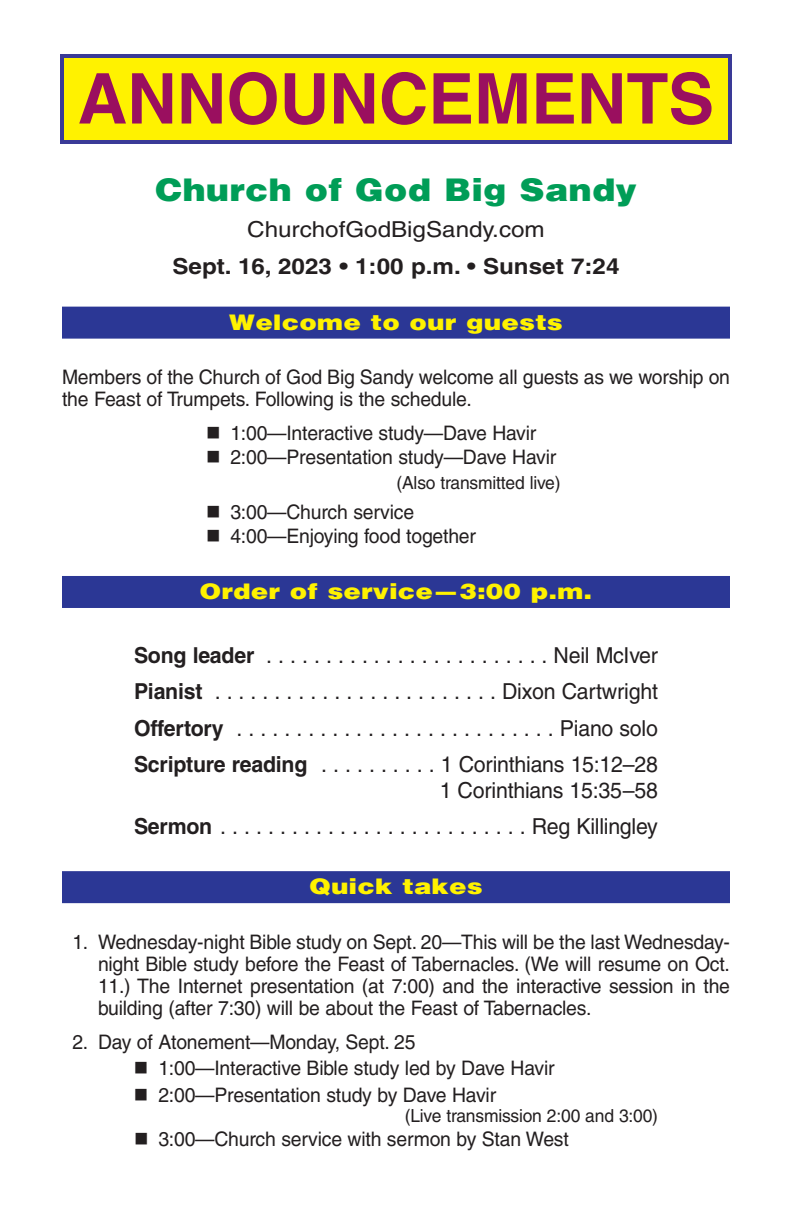
<style>
.page{position:relative;width:792px;height:1224px;background:#fff}
.page>*{position:absolute;margin:0;border:0;box-sizing:border-box;transform-origin:0 0}
.t1{font:700 70px "Helvetica";color:#9a0f5f}
.t2{font:900 32px "Helvetica";color:#009d57;scale:1.1 1}
.t3{font:22px/36.2px "Helvetica";letter-spacing:-.01em;color:#231f20;text-align:justify}
.t4{font:900 22px "Helvetica";color:#fff200;scale:1.2 1}
.t5{font:700 22px "Helvetica";color:#231f20;scale:1.1 1}
.t6{font:22px "Helvetica";letter-spacing:-.01em;color:#231f20;scale:1.1 1}
.t7{font:20px/22.2px "Helvetica";letter-spacing:-.01em;color:#231f20}
.t8{font:18px "Helvetica";letter-spacing:-.01em;color:#231f20}
.s1{font-weight:700}
</style>
<div class="page">
<div style="left:62px;top:56px;width:668px;height:86px;background:#fff200"></div>
<div style="left:60px;top:54px;width:672px;height:90px;border:4px solid #3a3a97"></div>
<div style="left:62px;top:307px;width:668px;height:32px;background:#2b3795"></div>
<div style="left:62px;top:576px;width:668px;height:32px;background:#2b3795"></div>
<div style="left:62px;top:871px;width:668px;height:32px;background:#2b3795"></div>
<h1 class="t1" style="left:78px;top:73px;width:638px">ANNOUNCEMENTS</h1>
<h2 class="t2" style="left:155px;top:168px;width:440px">Church of God Big Sandy</h2>
<p class="t6" style="left:247px;top:222px;width:272px">ChurchofGodBigSandy.com</p>
<p class="t5" style="left:172px;top:258px;width:408px">Sept. 16, 2023 • 1:00 p.m. • Sunset 7:24</p>
<p class="t4" style="left:229px;top:307px;width:280px">Welcome to our guests</p>
<p class="t7" style="left:62px;top:368px;width:670px">Members of the Church of God Big Sandy welcome all guests as we worship on the Feast of Trumpets. Following is the schedule.</p>
<p class="t7" style="left:230px;top:423px;width:327px;line-height:24.2px">1:00—Interactive study—Dave Havir<br>2:00—Presentation study—Dave Havir</p>
<p class="t8" style="left:397px;top:476px;width:165px">(Also transmitted live)</p>
<p class="t7" style="left:230px;top:502px;width:247px;line-height:24.2px">3:00—Church service<br>4:00—Enjoying food together</p>
<p class="t4" style="left:200px;top:576px;width:329px">Order of service—3:00 p.m.</p>
<p class="t3" style="left:134px;top:640px;width:525px"><span class="s1">Song leader</span> . . . . . . . . . . . . . . . . . . . . . . . . Neil McIver <span class="s1">Pianist</span> . . . . . . . . . . . . . . . . . . . . . . . . Dixon Cartwright <span class="s1">Offertory</span> . . . . . . . . . . . . . . . . . . . . . . . . . . . Piano solo <span class="s1">Scripture reading</span> . . . . . . . . . . 1 Corinthians 15:12–28</p>
<p class="t3" style="left:134px;top:774px;width:526px;text-align:right">1 Corinthians 15:35–58<br><span class="s1">Sermon</span> . . . . . . . . . . . . . . . . . . . . . . . . . . Reg Killingley</p>
<p class="t4" style="left:309px;top:871px;width:146px">Quick takes</p>
<p class="t7" style="left:98px;top:932px;width:634px;text-align:justify;text-indent:-26px">1. Wednesday-night Bible study on Sept. 20—This will be the last Wednesday&shy;night Bible study before the Feast of Tabernacles. (We will resume on Oct.<br>11.) The Internet presentation (at 7:00) and the interactive session in the building (after 7:30) will be about the Feast of Tabernacles.</p>
<p class="t7" style="left:158px;top:1031px;width:398px;line-height:26.2px;text-indent:-86px">2. Day of Atonement—Monday, Sept. 25<br>1:00—Interactive Bible study led by Dave Havir<br>2:00—Presentation study by Dave Havir</p>
<p class="t8" style="left:405px;top:1109px;width:255px">(Live transmission 2:00 and 3:00)</p>
<p class="t7" style="left:158px;top:1130px;width:412px">3:00—Church service with sermon by Stan West</p>
</div>
